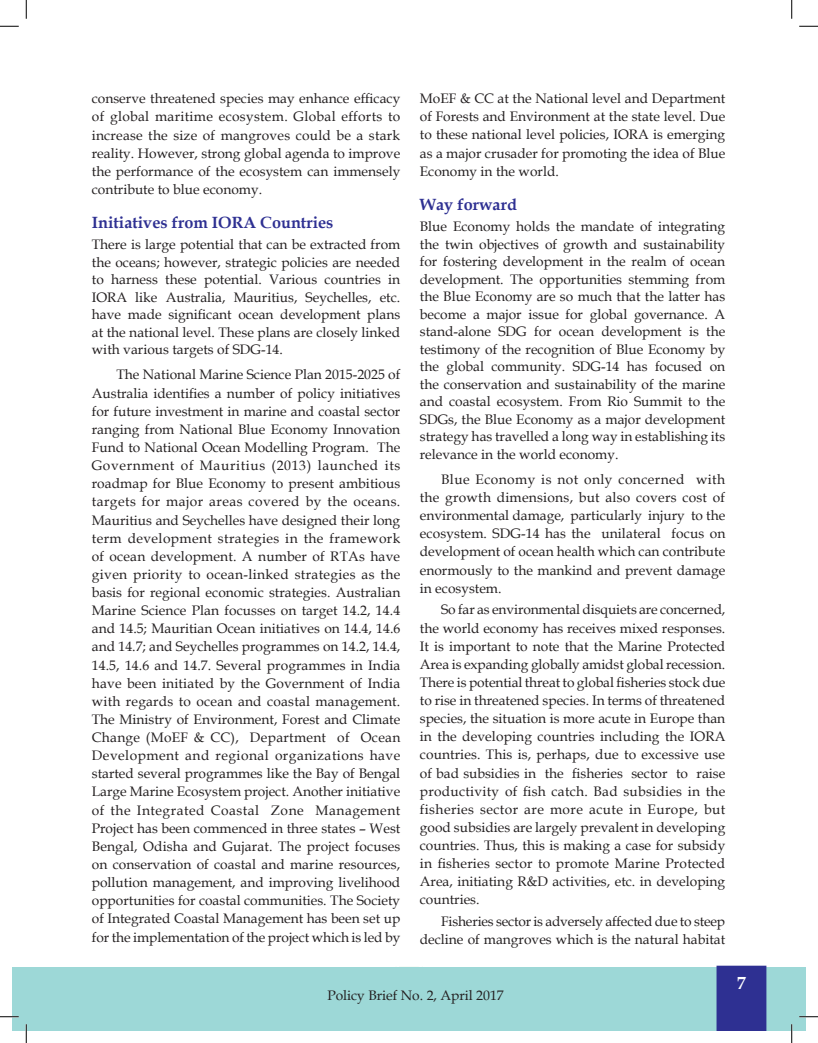
<style>
.page{position:relative;width:818px;height:1043px;background:#fff}
.page>*{position:absolute;margin:0;border:0;box-sizing:border-box;transform-origin:0 0}
.t1{font:700 17.5px "Book Antiqua";color:#fff}
.t2{font:700 16.25px "Book Antiqua";color:#2e3092}
.t3{font:13.75px/18.1px "Book Antiqua";color:#231f20;text-align:justify}
</style>
<div class="page">
<div style="left:27px;top:966px;width:778px;height:64px;background:#9dd8d7"></div>
<div style="left:716px;top:965px;width:50px;height:65px;background:#2e3092"></div>
<div style="left:12px;top:967px;width:14px;height:63px;background:#9dd8d7"></div>
<svg style="left:0;top:25px;width:19px;height:2px"></svg>
<svg style="left:799px;top:25px;width:19px;height:2px"></svg>
<svg style="left:0;top:1016px;width:19px;height:1px"></svg>
<svg style="left:799px;top:1015px;width:19px;height:2px"></svg>
<svg style="left:25px;top:0;width:2px;height:19px"></svg>
<svg style="left:25px;top:1024px;width:2px;height:18px"></svg>
<svg style="left:791px;top:0;width:1px;height:19px"></svg>
<svg style="left:790px;top:1024px;width:2px;height:18px"></svg>
<p class="t3" style="left:92px;top:89px;width:310px">conserve threatened species may enhance efficacy of global maritime ecosystem. Global efforts to increase the size of mangroves could be a stark reality. However, strong global agenda to improve the performance of the ecosystem can immensely contribute to blue economy.</p>
<p class="t2" style="left:92px;top:211px;width:243px">Initiatives from IORA Countries</p>
<p class="t3" style="left:92px;top:235px;width:310px;line-height:17.5px">There is large potential that can be extracted from the oceans; however, strategic policies are needed to harness these potential. Various countries in IORA like Australia, Mauritius, Seychelles, etc. have made significant ocean development plans at the national level. These plans are closely linked with various targets of SDG-14.</p>
<p class="t3" style="left:92px;top:365px;width:310px;text-indent:25px">The National Marine Science Plan 2015-2025 of Australia identifies a number of policy initiatives for future investment in marine and coastal sector ranging from National Blue Economy Innovation Fund to National Ocean Modelling Program. The Government of Mauritius (2013) launched its roadmap for Blue Economy to present ambitious targets for major areas covered by the oceans.<br>Mauritius and Seychelles have designed their long term development strategies in the framework of ocean development. A number of RTAs have given priority to ocean-linked strategies as the basis for regional economic strategies. Australian Marine Science Plan focusses on target 14.2, 14.4 and 14.5; Mauritian Ocean initiatives on 14.4, 14.6 and 14.7; and Seychelles programmes on 14.2, 14.4, 14.5, 14.6 and 14.7. Several programmes in India have been initiated by the Government of India with regards to ocean and coastal management.<br>The Ministry of Environment, Forest and Climate Change (MoEF &amp; CC), Department of Ocean Development and regional organizations have started several programmes like the Bay of Bengal Large Marine Ecosystem project. Another initiative of the Integrated Coastal Zone Management Project has been commenced in three states – West Bengal, Odisha and Gujarat. The project focuses on conservation of coastal and marine resources, pollution management, and improving livelihood opportunities for coastal communities. The Society of Integrated Coastal Management has been set up for the implementation of the project which is led by</p>
<p class="t3" style="left:420px;top:89px;width:307px">MoEF &amp; CC at the National level and Department of Forests and Environment at the state level. Due to these national level policies, IORA is emerging as a major crusader for promoting the idea of Blue Economy in the world.</p>
<p class="t2" style="left:420px;top:193px;width:99px">Way forward</p>
<p class="t3" style="left:420px;top:217px;width:307px;line-height:17.5px">Blue Economy holds the mandate of integrating the twin objectives of growth and sustainability for fostering development in the realm of ocean development. The opportunities stemming from the Blue Economy are so much that the latter has become a major issue for global governance. A stand-alone SDG for ocean development is the testimony of the recognition of Blue Economy by the global community. SDG-14 has focused on the conservation and sustainability of the marine and coastal ecosystem. From Rio Summit to the SDGs, the Blue Economy as a major development strategy has travelled a long way in establishing its relevance in the world economy.</p>
<p class="t3" style="left:420px;top:470px;width:307px;text-indent:21px">Blue Economy is not only concerned with the growth dimensions, but also covers cost of environmental damage, particularly injury to the ecosystem. SDG-14 has the unilateral focus on development of ocean health which can contribute enormously to the mankind and prevent damage in ecosystem.</p>
<p class="t3" style="left:420px;top:600px;width:307px;text-indent:21px">So far as environmental disquiets are concerned, the world economy has receives mixed responses.<br>It is important to note that the Marine Protected Area is expanding globally amidst global recession.<br>There is potential threat to global fisheries stock due to rise in threatened species. In terms of threatened species, the situation is more acute in Europe than in the developing countries including the IORA countries. This is, perhaps, due to excessive use of bad subsidies in the fisheries sector to raise productivity of fish catch. Bad subsidies in the fisheries sector are more acute in Europe, but good subsidies are largely prevalent in developing countries. Thus, this is making a case for subsidy in fisheries sector to promote Marine Protected Area, initiating R&amp;D activities, etc. in developing countries.</p>
<p class="t3" style="left:420px;top:912px;width:307px;text-align:right">Fisheries sector is adversely affected due to steep decline of mangroves which is the natural habitat</p>
<p class="t3" style="left:327px;top:985px;width:178px">Policy Brief No. 2, April 2017</p>
<p class="t1" style="left:737px;top:970px;width:10px">7</p>
</div>
